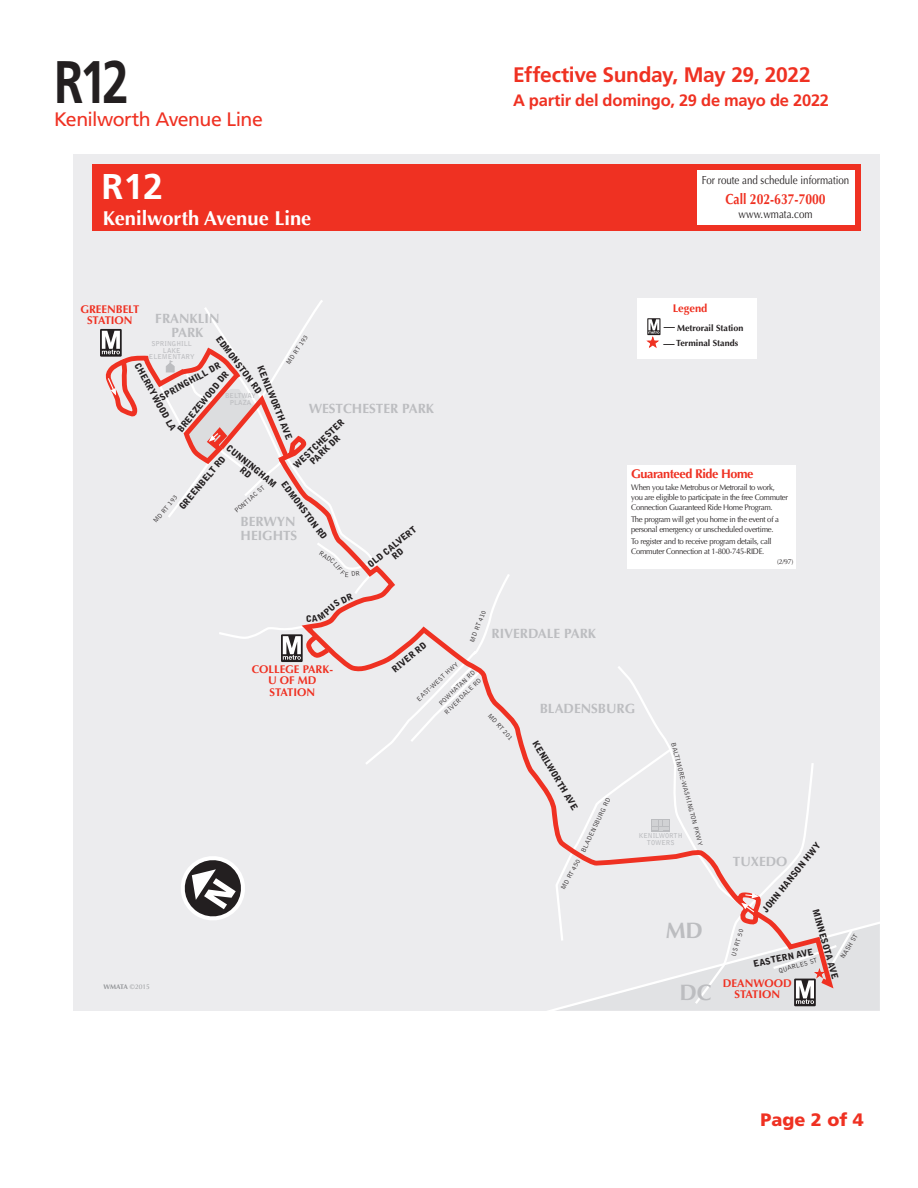
<style>
.page{position:relative;width:918px;height:1188px;background:#fff}
.page>*{position:absolute;margin:0;border:0;box-sizing:border-box;transform-origin:0 0}
.t1{font:700 60px "Frutiger";color:#231f20;scale:.8 1}
.t2{font:700 35.85px "Frutiger";color:#fff}
.t3{font:700 22.35px "Optima";color:#bcbdc0}
.t4{font:700 21px "Frutiger";letter-spacing:-.015em;color:#ef3122}
.t5{font:700 20.1px "Optima";color:#fff}
.t6{font:19.5px "Frutiger";letter-spacing:-.03em;color:#ef3122}
.t7{font:900 18px "Frutiger";color:#ef3122}
.t8{font:700 16.5px "Frutiger";letter-spacing:-.015em;color:#ef3122}
.t9{font:700 14.7px "Optima";color:#ef3122;scale:.83 1}
.t10{font:700 13.5px/13.5px "Optima";color:#bcbdc0}
.t11{font:700 12.6px "Optima";letter-spacing:-.035em;color:#ef3122}
.t12{font:11.7px "Optima";color:#231f20;scale:.83 1}
.t13{font:700 11.25px/11.2px "Optima";color:#ef3122;text-align:center}
.t14{font:700 11.25px "Optima";color:#231f20}
.t15{font:900 9px/9px "Bell Gothic";color:#231f20;text-align:center}
.t16{font:700 9px/15.1px "Optima";color:#231f20}
.t17{font:8.1px/10.1px "Optima";letter-spacing:-.035em;color:#231f20;scale:.95 1}
.t18{font:6.9px "Optima";color:#231f20}
.t19{font:300 6.75px/10.2px "Bell Gothic";color:#231f20;text-align:center}
.t20{font:700 6.75px/6.8px "Bell Gothic";color:#bcbdc0;text-align:center}
.t21{font:700 6.75px "Optima";letter-spacing:-.025em;color:#939598}
.s1{font-size:11.25px}
.s2{font-weight:400}
</style>
<div class="page">
<div style="left:73px;top:154px;width:807px;height:857px;background:#ececee"></div>
<div style="left:638px;top:298px;width:119px;height:61px;background:#fff"></div>
<svg style="left:647px;top:318px;width:13px;height:17px"></svg>
<svg style="left:646px;top:319px;width:14px;height:29px"></svg>
<div style="left:627px;top:465px;width:169px;height:104px;background:#fff"></div>
<svg style="left:181px;top:856px;width:64px;height:64px"></svg>
<div style="left:100px;top:329px;width:22px;height:28px;background:#231f20"></div>
<div style="left:93px;top:164px;width:768px;height:67px;background:#ef3122"></div>
<div style="left:697px;top:170px;width:157px;height:55px;background:#fff"></div>
<svg style="left:540px;top:666px;width:340px;height:345px"></svg>
<svg style="left:101px;top:300px;width:410px;height:464px"></svg>
<h1 class="t1" style="left:54px;top:47px;width:95px">R12</h1>
<h3 class="t6" style="left:54px;top:108px;width:210px">Kenilworth Avenue Line</h3>
<h2 class="t2" style="left:102px;top:165px;width:63px">R12</h2>
<h3 class="t5" style="left:103px;top:207px;width:210px">Kenilworth Avenue Line</h3>
<h3 class="t13" style="left:80px;top:304px;width:60px">GREENBELT<br>STATION</h3>
<h3 class="t10" style="left:155px;top:312px;width:66px;text-align:center">FRANKLIN<br>PARK</h3>
<p class="t19" style="left:284px;top:361px;width:35px;rotate:-56deg">MD RT 193</p>
<p class="t15" style="left:222px;top:334px;width:71px;rotate:53deg">EDMONSTON RD</p>
<p class="t20" style="left:149px;top:340px;width:47px">SPRINGHILL<br>LAKE<br>ELEMENTARY</p>
<p class="t15" style="left:158px;top:394px;width:70px;rotate:-29deg">SPRINGHILL DR</p>
<p class="t15" style="left:141px;top:361px;width:78px;rotate:61deg">CHERRYWOOD LA</p>
<p class="t15" style="left:264px;top:364px;width:80px;rotate:68deg">KENILWORTH AVE</p>
<p class="t15" style="left:176px;top:428px;width:77px;rotate:-51deg">BREEZEWOOD DR</p>
<p class="t15" style="left:178px;top:505px;width:68px;rotate:-50deg">GREENBELT RD</p>
<p class="t20" style="left:225px;top:393px;width:32px">BELTWAY<br>PLAZA</p>
<h3 class="t10" style="left:309px;top:401px;width:127px">WESTCHESTER PARK</h3>
<p class="t15" style="left:292px;top:463px;width:68px;rotate:-44deg">WESTCHESTER<br>PARK DR</p>
<p class="t15" style="left:230px;top:443px;width:63px;rotate:39deg">CUNNINGHAM<br>RD</p>
<p class="t15" style="left:287px;top:480px;width:71px;rotate:53deg">EDMONSTON RD</p>
<p class="t19" style="left:232px;top:508px;width:40px;rotate:-41deg">PONTIAC ST</p>
<p class="t19" style="left:151px;top:519px;width:35px;rotate:-50deg">MD RT 193</p>
<h3 class="t10" style="left:241px;top:515px;width:58px">BERWYN<br>HEIGHTS</h3>
<p class="t15" style="left:366px;top:562px;width:61px;rotate:-39deg">OLD CALVERT<br>RD</p>
<h3 class="t4" style="left:513px;top:63px;width:299px">Effective Sunday, May 29, 2022</h3>
<h3 class="t8" style="left:513px;top:91px;width:318px">A partir del domingo, 29 de mayo de 2022</h3>
<h3 class="t12" style="left:702px;top:174px;width:179px">For route and schedule information</h3>
<h3 class="t9" style="left:726px;top:190px;width:122px">Call 202-637-7000</h3>
<h3 class="t12" style="left:739px;top:207px;width:91px">www.wmata.com</h3>
<h3 class="t13" style="left:673px;top:302px;width:36px">Legend</h3>
<h3 class="t14" style="left:663px;top:336px;width:13px">—</h3>
<p class="t16" style="left:676px;top:320px;width:69px;text-indent:-12px"><span class="s1">—</span> Metrorail Station<br>Terminal Stands</p>
<h3 class="t11" style="left:631px;top:467px;width:124px">Guaranteed Ride Home</h3>
<p class="t17" style="left:631px;top:482px;width:167px">When you take Metrobus or Metrorail to work, you are eligible to participate in the free Commuter<br>Connection Guaranteed Ride Home Program.</p>
<p class="t17" style="left:631px;top:514px;width:157px">The program will get you home in the event of a personal emergency or unscheduled overtime.</p>
<p class="t17" style="left:631px;top:537px;width:149px">To register and to receive program details, call<br>Commuter Connection at 1-800-745-RIDE.</p>
<p class="t18" style="left:777px;top:557px;width:18px">(2/97)</p>
<p class="t21" style="left:103px;top:983px;width:48px">WMATA <span class="s2">©2015</span></p>
<h3 class="t13" style="left:252px;top:664px;width:83px">COLLEGE PARK-<br>U OF MD<br>STATION</h3>
<p class="t19" style="left:467px;top:640px;width:35px;rotate:-68deg">MD RT 410</p>
<h3 class="t10" style="left:492px;top:627px;width:106px">RIVERDALE PARK</h3>
<p class="t15" style="left:390px;top:667px;width:43px;rotate:-39deg">RIVER RD</p>
<p class="t19" style="left:414px;top:696px;width:56px;rotate:-43deg">EAST-WEST HWY</p>
<p class="t19" style="left:435px;top:702px;width:51px;rotate:-44deg">POWHATAN RD<br>RIVERDALE RD</p>
<h3 class="t10" style="left:540px;top:702px;width:97px">BLADENSBURG</h3>
<p class="t19" style="left:493px;top:711px;width:35px;rotate:48deg">MD RT 201</p>
<p class="t15" style="left:539px;top:739px;width:80px;rotate:59deg">KENILWORTH AVE</p>
<p class="t19" style="left:678px;top:742px;width:108px;rotate:75deg">BALTIMORE-WASHINGTON PKWY</p>
<p class="t19" style="left:578px;top:849px;width:61px;rotate:-64deg">BLADENSBURG RD</p>
<p class="t20" style="left:639px;top:833px;width:45px">KENILWORTH<br>TOWERS</p>
<p class="t19" style="left:558px;top:887px;width:35px;rotate:-62deg">MD RT 450</p>
<h3 class="t3" style="left:666px;top:917px;width:39px">MD</h3>
<h3 class="t3" style="left:679px;top:979px;width:34px">DC</h3>
<p class="t15" style="left:761px;top:908px;width:88px;rotate:-51deg">JOHN HANSON HWY</p>
<p class="t15" style="left:753px;top:960px;width:62px;rotate:-12deg">EASTERN AVE</p>
<h3 class="t10" style="left:733px;top:855px;width:56px">TUXEDO</h3>
<p class="t15" style="left:820px;top:908px;width:74px;rotate:74deg">MINNESOTA AVE</p>
<p class="t19" style="left:729px;top:955px;width:30px;rotate:-73deg">US RT 50</p>
<p class="t19" style="left:838px;top:956px;width:29px;rotate:-59deg">NASH ST</p>
<p class="t19" style="left:777px;top:966px;width:41px;rotate:-16deg">QUARLES ST</p>
<h3 class="t13" style="left:723px;top:978px;width:70px">DEANWOOD<br>STATION</h3>
<h3 class="t7" style="left:760px;top:1109px;width:105px">Page 2 of 4</h3>
</div>
